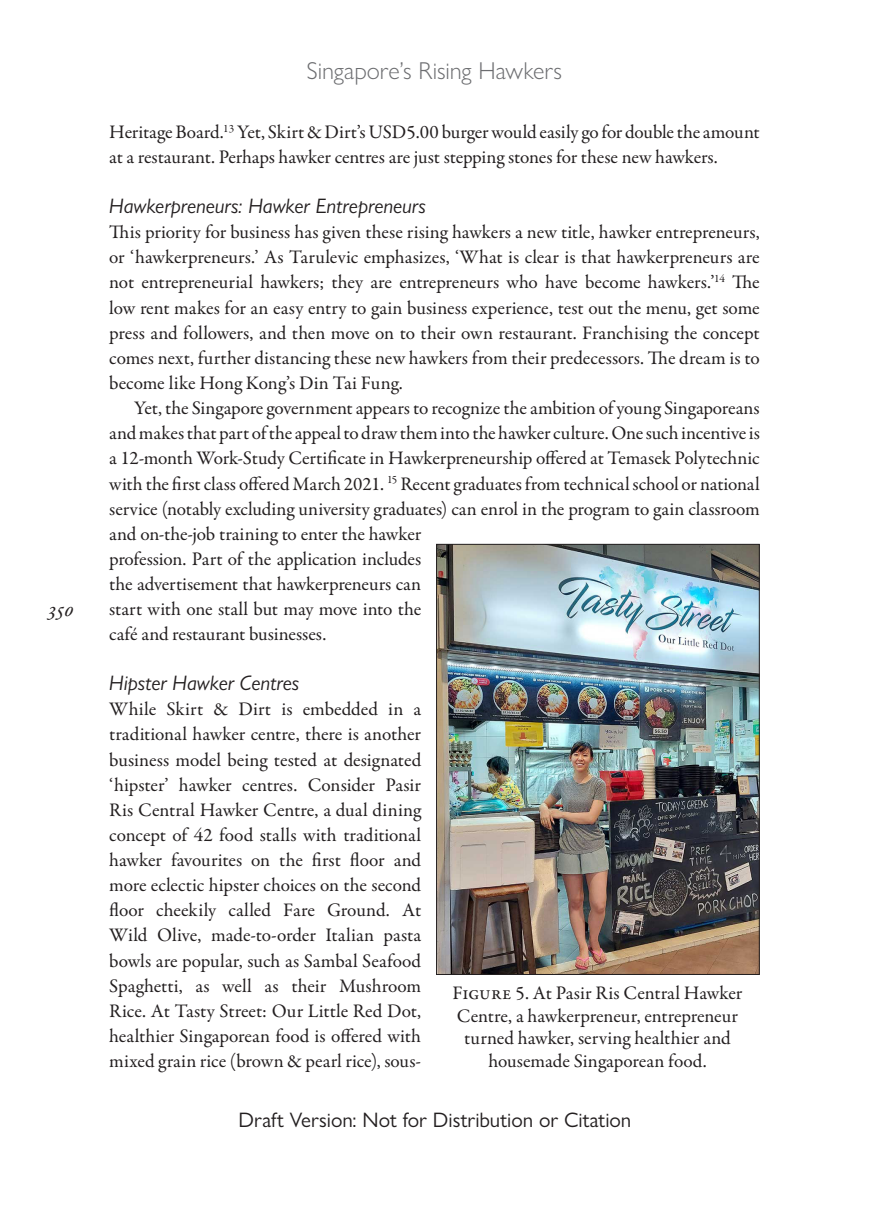
<style>
.page{position:relative;width:869px;height:1216px;background:#fff}
.page>*{position:absolute;margin:0;border:0;box-sizing:border-box;transform-origin:0 0}
.t1{font:300 24.5px "Gill Sans Nova";color:#6c6d70}
.t2{font:italic 22.75px "Garamond Premr Pro";color:#231f20}
.Sub-Sub-Heading{font:italic 21px "Gill Sans Nova";color:#231f20}
.t3{font:21px "Gill Sans Nova";color:#231f20}
.First_Paragraph{font:19.25px/25.2px "Garamond Premr Pro";letter-spacing:-.01em;color:#231f20;text-align:justify}
.Other_Paragraphs{font:19.25px/25.2px "Garamond Premr Pro";letter-spacing:-.015em;color:#231f20}
</style>
<div class="page">
<img style="left:438px;top:546px;width:319px;height:426px">
<div style="left:436px;top:544px;width:323px;height:430px;border:1px solid #231f20"></div>
<p class="t2" style="left:48px;top:594px;width:28px">350</p>
<p class="t1" style="left:307px;top:56px;width:256px">Singapore’s Rising Hawkers</p>
<p class="Other_Paragraphs" style="left:109px;top:120px;width:651px">Heritage Board.<sup>13</sup> Yet, Skirt &amp; Dirt’s USD5.00 burger would easily go for double the amount at a restaurant. Perhaps hawker centres are just stepping stones for these new hawkers.</p>
<p class="Sub-Sub-Heading" style="left:109px;top:193px;width:318px">Hawkerpreneurs: Hawker Entrepreneurs</p>
<p class="First_Paragraph" style="left:109px;top:220px;width:651px">This priority for business has given these rising hawkers a new title, hawker entrepreneurs, or ‘hawkerpreneurs.’ As Tarulevic emphasizes, ‘What is clear is that hawkerpreneurs are not entrepreneurial hawkers; they are entrepreneurs who have become hawkers.’<sup>14</sup> The low rent makes for an easy entry to gain business experience, test out the menu, get some press and followers, and then move on to their own restaurant. Franchising the concept comes next, further distancing these new hawkers from their predecessors. The dream is to become like Hong Kong’s Din Tai Fung.</p>
<p class="Other_Paragraphs" style="left:109px;top:396px;width:651px;text-indent:25px">Yet, the Singapore government appears to recognize the ambition of young Singaporeans and makes that part of the appeal to draw them into the hawker culture. One such incentive is a 12-month Work-Study Certificate in Hawkerpreneurship offered at Temasek Polytechnic with the first class offered March 2021. <sup>15</sup> Recent graduates from technical school or national service (notably excluding university graduates) can enrol in the program to gain classroom and on-the-job training to enter the hawker<br>profession. Part of the application includes<br>the advertisement that hawkerpreneurs can<br>start with one stall but may move into the<br>café and restaurant businesses.</p>
<p class="Sub-Sub-Heading" style="left:109px;top:670px;width:191px">Hipster Hawker Centres</p>
<p class="First_Paragraph" style="left:109px;top:697px;width:314px">While Skirt &amp; Dirt is embedded in a traditional hawker centre, there is another business model being tested at designated ‘hipster’ hawker centres. Consider Pasir Ris Central Hawker Centre, a dual dining concept of 42 food stalls with traditional hawker favourites on the first floor and more eclectic hipster choices on the second floor cheekily called Fare Ground. At Wild Olive, made-to-order Italian pasta bowls are popular, such as Sambal Seafood Spaghetti, as well as their Mushroom Rice. At Tasty Street: Our Little Red Dot, healthier Singaporean food is offered with mixed grain rice (brown &amp; pearl rice), sous-</p>
<p class="Other_Paragraphs" style="left:452px;top:981px;width:291px;line-height:22.8px;text-align:center">Figure 5. At Pasir Ris Central Hawker Centre, a hawkerpreneur, entrepreneur turned hawker, serving healthier and housemade Singaporean food.</p>
<p class="t3" style="left:238px;top:1107px;width:394px">Draft Version: Not for Distribution or Citation</p>
</div>
